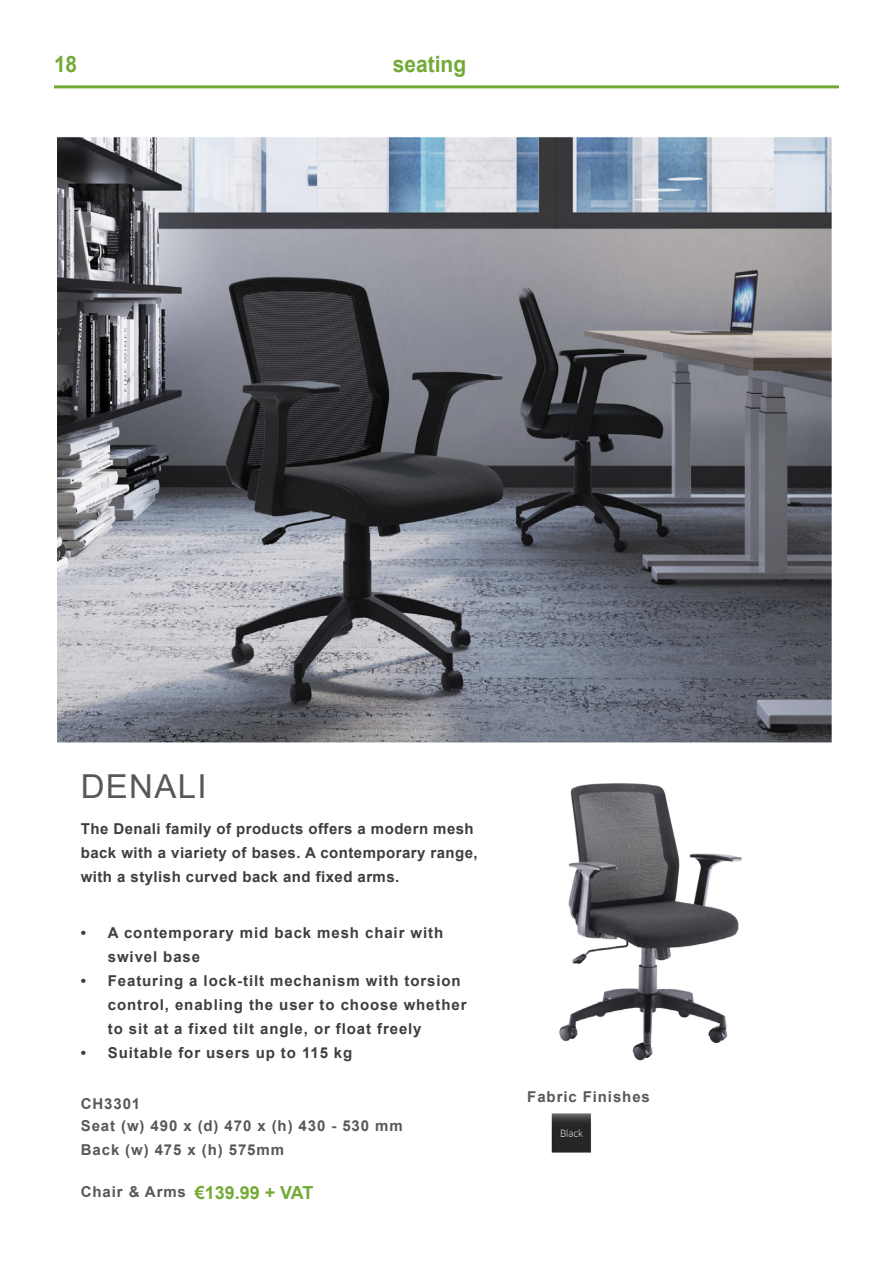
<style>
.page{position:relative;width:893px;height:1263px;background:#fff}
.page>*{position:absolute;margin:0;border:0;box-sizing:border-box;transform-origin:0 0}
.t1{font:33px "Arial";letter-spacing:.04em;color:#57585a}
.t2{font:700 22.5px "Arial";color:#73aa36;scale:.93 1}
.t3{font:700 18px "Arial";color:#73aa36}
.t4{font:700 15px/24px "Arial";letter-spacing:.06em;color:#3e3e3f}
.t5{font:700 15px "Arial";letter-spacing:.03em;color:#3e3e3f}
.t6{font:700 15px "Arial";letter-spacing:.06em;color:#57585a}
</style>
<div class="page">
<hr style="left:54px;top:85px;width:785px;height:3px;background:#73aa36">
<img style="left:57px;top:137px;width:775px;height:1016px">
<div style="left:81px;top:1098px;width:373px;height:22px;background:#fff"></div>
<div style="left:81px;top:1120px;width:387px;height:51px;background:#fff"></div>
<div style="left:527px;top:1091px;width:147px;height:18px;background:#fff"></div>
<p class="t2" style="left:54px;top:48px;width:27px">18</p>
<p class="t2" style="left:393px;top:48px;width:80px">seating</p>
<p class="t1" style="left:81px;top:764px;width:127px">DENALI</p>
<p class="t5" style="left:81px;top:818px;width:394px">The Denali family of products offers a modern mesh</p>
<p class="t5" style="left:81px;top:842px;width:398px">back with a viariety of bases. A contemporary range,</p>
<p class="t5" style="left:81px;top:866px;width:320px">with a stylish curved back and fixed arms.</p>
<p class="t4" style="left:108px;top:921px;width:337px;text-indent:-27px">• A contemporary mid back mesh chair with swivel base</p>
<p class="t4" style="left:108px;top:969px;width:360px;text-indent:-27px">• Featuring a lock-tilt mechanism with torsion control, enabling the user to choose whether to sit at a fixed tilt angle, or float freely</p>
<p class="t4" style="left:81px;top:1041px;width:273px">• Suitable for users up to 115 kg</p>
<p class="t6" style="left:81px;top:1093px;width:61px">CH3301</p>
<p class="t6" style="left:81px;top:1115px;width:323px">Seat (w) 490 x (d) 470 x (h) 430 - 530 mm</p>
<p class="t6" style="left:81px;top:1139px;width:205px">Back (w) 475 x (h) 575mm</p>
<p class="t3" style="left:195px;top:1180px;width:120px">€139.99 + VAT</p>
<p class="t6" style="left:81px;top:1181px;width:107px">Chair &amp; Arms</p>
<p class="t6" style="left:527px;top:1086px;width:124px">Fabric Finishes</p>
</div>
